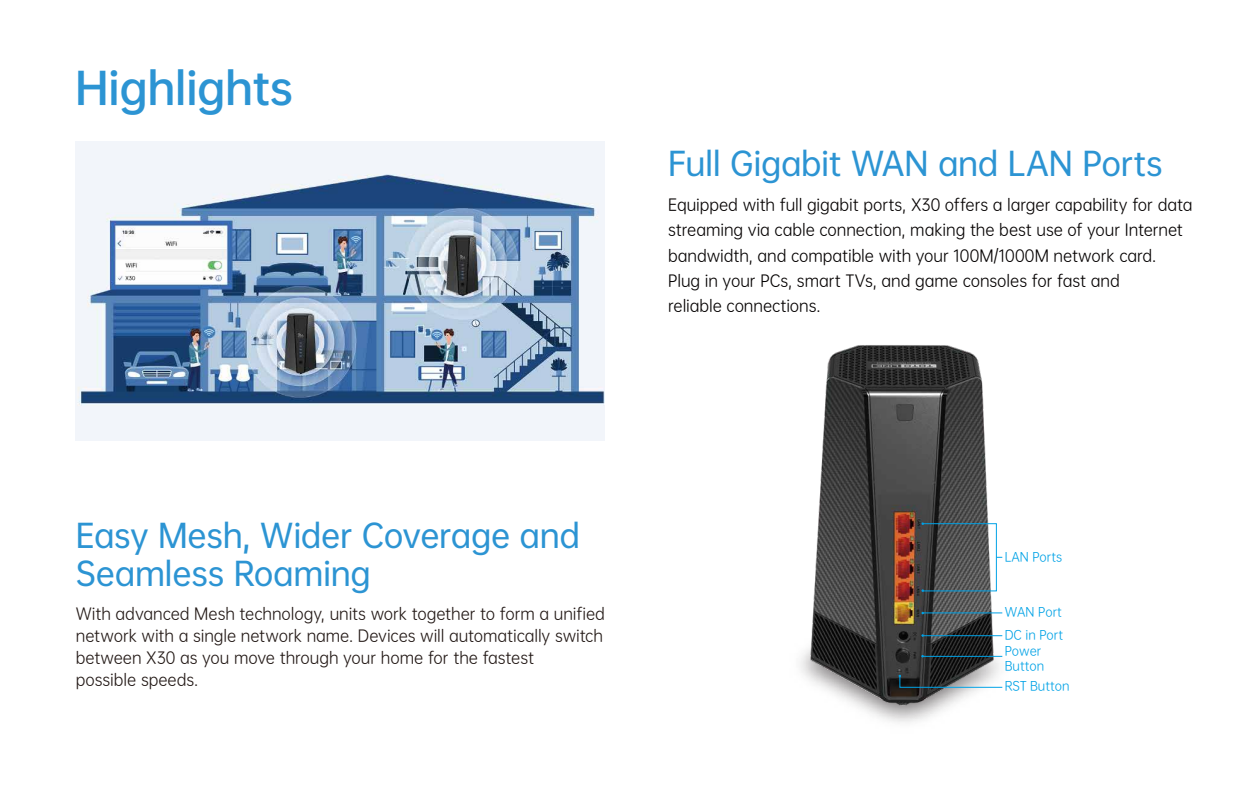
<style>
.page{position:relative;width:1260px;height:787px;background:#fff}
.page>*{position:absolute;margin:0;border:0;box-sizing:border-box;transform-origin:0 0}
.t1{font:42px "OPPO Sans B";letter-spacing:-.015em;color:#2c94d3}
.t2{font:31.5px/37.8px "OPPO Sans M";letter-spacing:-.01em;color:#2c94d3}
.t3{font:15.75px/25.4px "OPPO Sans R";letter-spacing:-.005em;color:#040000}
.t4{font:15.75px/21.9px "OPPO Sans R";letter-spacing:-.005em;color:#221815}
.t5{font:12.25px/23.4px "OPPO Sans R";color:#00a2e6}
</style>
<div class="page">
<img style="left:800px;top:635px;width:203px;height:88px">
<img style="left:804px;top:345px;width:194px;height:362px">
<hr style="left:923px;top:612px;width:79px;height:1px;background:#00a2e6">
<hr style="left:922px;top:635px;width:80px;height:1px;background:#00a2e6">
<hr style="left:922px;top:655px;width:80px;height:1px;background:#00a2e6">
<div style="left:922px;top:523px;width:75px;height:68px;border:1px solid #00a2e6"></div>
<svg style="left:899px;top:674px;width:104px;height:14px"></svg>
<img style="left:76px;top:142px;width:528px;height:298px">
<h1 class="t1" style="left:75px;top:51px;width:220px">Highlights</h1>
<h2 class="t2" style="left:668px;top:142px;width:496px">Full Gigabit WAN and LAN Ports</h2>
<p class="t3" style="left:668px;top:191px;width:526px">Equipped with full gigabit ports, X30 offers a larger capability for data streaming via cable connection, making the best use of your Internet bandwidth, and compatible with your 100M/1000M network card.<br>Plug in your PCs, smart TVs, and game consoles for fast and<br>reliable connections.</p>
<h2 class="t2" style="left:76px;top:514px;width:506px">Easy Mesh, Wider Coverage and<br>Seamless Roaming</h2>
<p class="t4" style="left:76px;top:601px;width:531px">With advanced Mesh technology, units work together to form a unified network with a single network name. Devices will automatically switch between X30 as you move through your home for the fastest<br>possible speeds.</p>
<p class="t5" style="left:1005px;top:544px;width:59px">LAN Ports</p>
<p class="t5" style="left:1005px;top:598px;width:60px">WAN Port<br>DC in Port</p>
<p class="t5" style="left:1005px;top:642px;width:41px;line-height:14.7px">Power<br>Button</p>
<p class="t5" style="left:1005px;top:673px;width:66px">RST Button</p>
</div>
